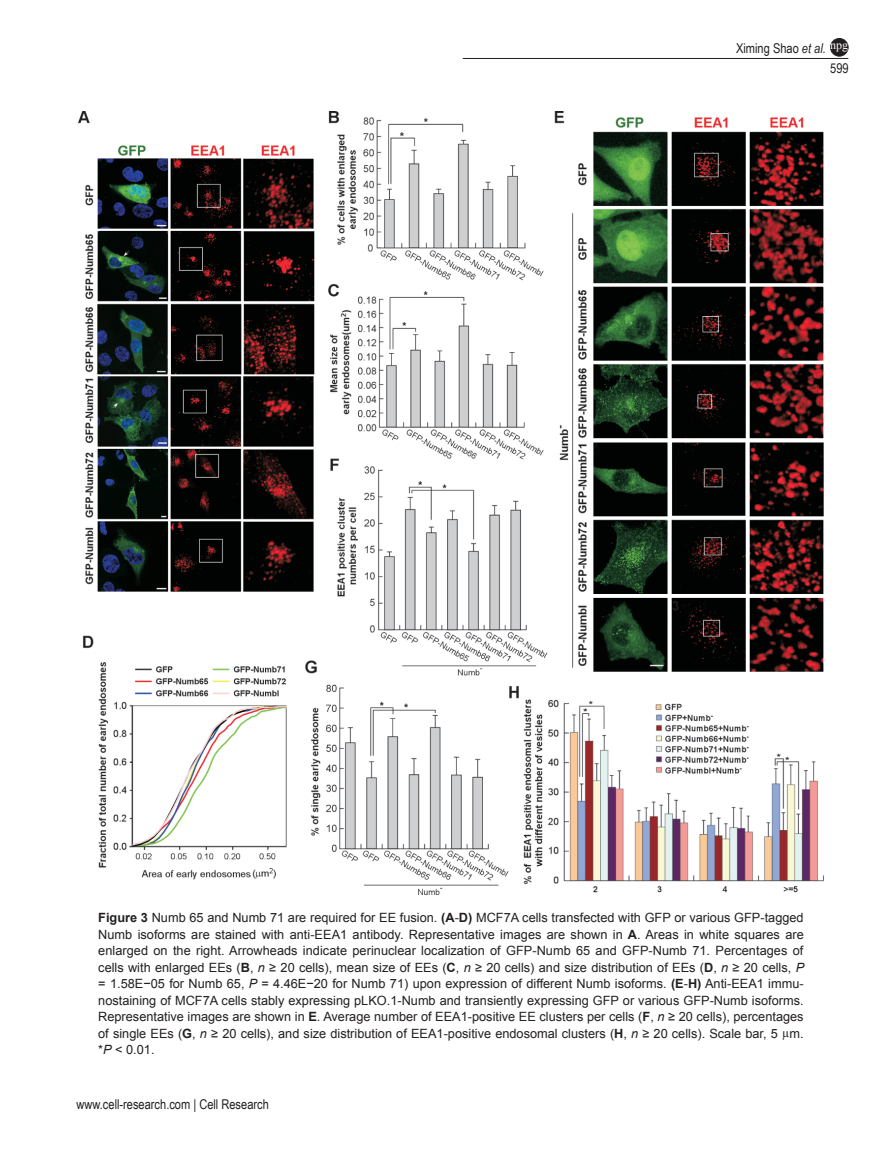
<style>
.page{position:relative;width:893px;height:1170px;background:#fff}
.page>*{position:absolute;margin:0;border:0;box-sizing:border-box;transform-origin:0 0}
.t1{font:13.5px "Arial Narrow";color:#231f20}
.t2{font:12.75px/16.5px "Arial";color:#231f20;text-align:justify}
.t3{font:12.75px "Arial MT2";color:#231f20}
.t4{font:12px "Times New Roman";color:#fff}
.s1{font-style:italic}
.s2{font-family:"Arial";font-weight:700}
.s3{font-family:"Arial"}
.s4{font-weight:700}
.s5{font-family:"Arial MT2"}
.s6{font-family:"Arial";font-style:italic}
.s7{font-family:"Times New Roman"}
</style>
<div class="page">
<hr style="left:463px;top:58px;width:385px;height:1px;background:#231f20">
<div style="left:830px;top:38px;width:18px;height:18px;background:#231f20;border-radius:50%"></div>
<div style="left:830px;top:38px;width:18px;height:18px;border:1px solid #231f20;border-radius:50%"></div>
<img style="left:79px;top:112px;width:744px;height:782px">
<p class="t1" style="left:736px;top:39px;width:91px">Ximing Shao <span class="s1">et al.</span></p>
<p class="t4" style="left:830px;top:37px;width:19px">npg</p>
<p class="t1" style="left:830px;top:58px;width:20px">599</p>
<p class="t3" style="left:98px;top:909px;width:707px"><span class="s2">Figure 3</span> <span class="s3">Numb 65 and Numb 71 are required for EE fusion.</span> <span class="s2">(A</span>-<span class="s2">D)</span> MCF7A cells transfected with GFP or various GFP-tagged</p>
<p class="t2" style="left:98px;top:926px;width:707px">Numb isoforms are stained with anti-EEA1 antibody. Representative images are shown in <span class="s4">A</span><span class="s5">. Areas in white squares are </span>enlarged on the right. Arrowheads indicate perinuclear localization of GFP-Numb 65 and GFP-Numb 71. Percentages of <span class="s5">cells with enlarged EEs (</span><span class="s4">B</span><span class="s5">,</span> <span class="s1">n</span> ≥ 20 cells), mean size of EEs (<span class="s4">C</span><span class="s5">,</span> <span class="s1">n</span> ≥ 20 cells) and size distribution of EEs (<span class="s4">D</span><span class="s5">,</span> <span class="s1">n</span> ≥ 20 cells, <span class="s1">P </span>= 1.58E−05 for Numb 65, <span class="s1">P</span> = 4.46E−20 for Numb 71) upon expression of different Numb isoforms. <span class="s4">(E</span><span class="s5">-</span><span class="s4">H)</span> <span class="s5">Anti-EEA1 immu&shy;</span>nostaining of MCF7A cells stably expressing pLKO.1-Numb and transiently expressing GFP or various GFP-Numb isoforms.</p>
<p class="t3" style="left:98px;top:1008px;width:707px">Representative images are shown in <span class="s2">E</span>. Average number of EEA1-positive EE clusters per cells (<span class="s2">F</span>, <span class="s6">n</span> <span class="s3">≥ 20 cells), percentages</span></p>
<p class="t2" style="left:98px;top:1025px;width:707px"><span class="s5">of single EEs (</span><span class="s4">G</span><span class="s5">,</span> <span class="s1">n</span> ≥ 20 cells), and size distribution of EEA1-positive endosomal clusters (<span class="s4">H</span><span class="s5">,</span> <span class="s1">n</span> ≥ 20 cells). Scale bar, 5 <span class="s7">µ</span><span class="s5">m.</span></p>
<p class="t3" style="left:98px;top:1041px;width:58px">*<span class="s6">P</span> &lt; 0.01.</p>
<p class="t1" style="left:77px;top:1094px;width:194px">www.cell-research.com | Cell Research</p>
</div>
